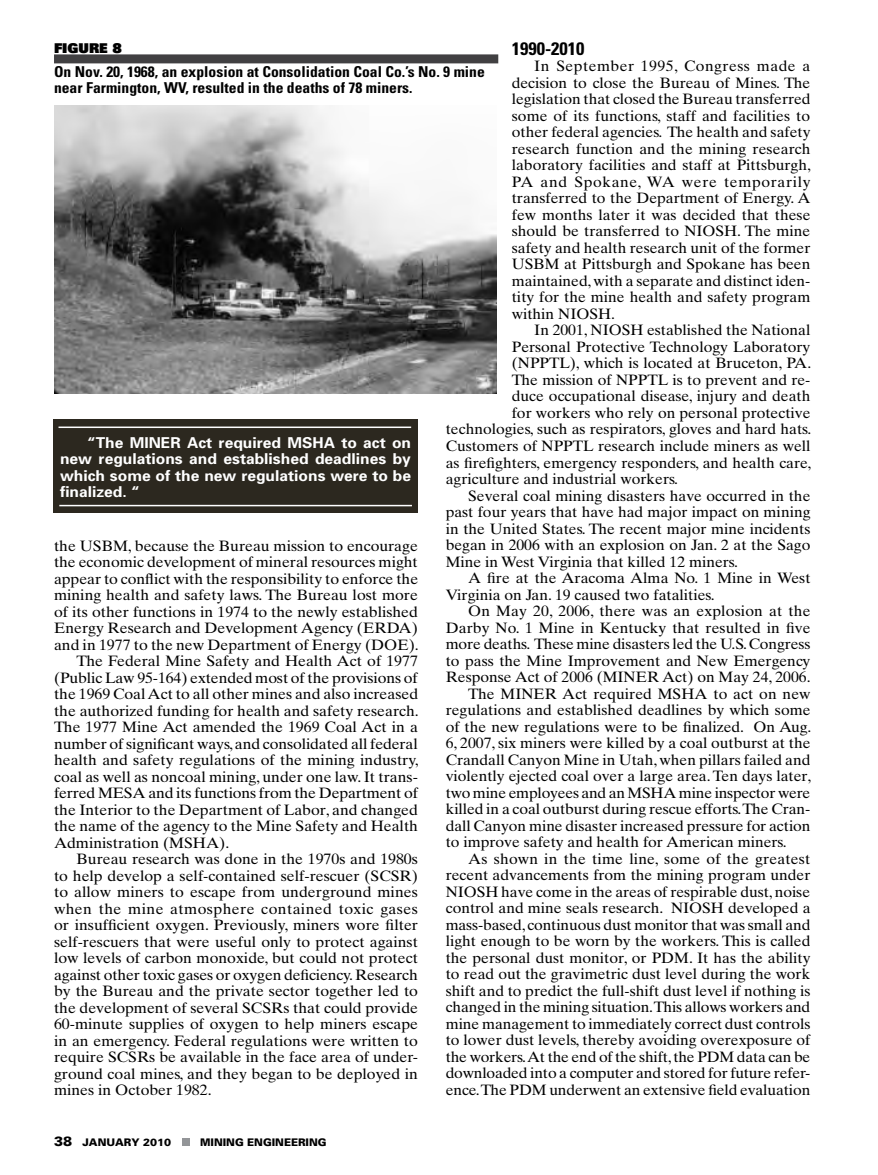
<style>
.page{position:relative;width:878px;height:1175px;background:#fff}
.page>*{position:absolute;margin:0;border:0;box-sizing:border-box;transform-origin:0 0}
.t1{font:700 condensed 18px "Univers";color:#000;scale:1.04 1}
.t2{font:15px/16.5px "Times Ten";color:#000;text-align:justify;scale:1.04 1}
.t3{font:15px "Times Ten";color:#000;scale:1.05 1}
.t4{font:700 15px/16.5px "Univers";color:#fff;text-align:justify;scale:1.04 1}
.t5{font:700 condensed 15px/16.5px "Univers";color:#000;scale:1.04 1}
.t6{font:15px "Times Ten";letter-spacing:.025em;color:#000;scale:1.05 1}
.t7{font:900 13.5px "Univers";color:#000}
.t8{font:900 10.5px "Univers";color:#000}
.s1{font-size:13.5px}
</style>
<div class="page">
<div style="left:181px;top:1137px;width:8px;height:8px;background:#939598"></div>
<div style="left:54px;top:54px;width:444px;height:9px;background:#414042"></div>
<img style="left:54px;top:106px;width:442px;height:287px">
<div style="left:53px;top:419px;width:365px;height:94px;background:#2c281f"></div>
<hr style="left:58px;top:426px;width:353px;height:2px;background:#fff">
<hr style="left:59px;top:505px;width:353px;height:1px;background:#fff">
<p class="t1" style="left:512px;top:37px;width:71px">1990-2010</p>
<p class="t2" style="left:512px;top:58px;width:289px;text-indent:22px">In September 1995, Congress made a decision to close the Bureau of Mines. The legislation that closed the Bureau transferred some of its functions, staff and facilities to other federal agencies. The health and safety research function and the mining research laboratory facilities and staff at Pittsburgh, PA and Spokane, WA were temporarily transferred to the Department of Energy. A few months later it was decided that these should be transferred to NIOSH. The mine safety and health research unit of the former USBM at Pittsburgh and Spokane has been maintained, with a separate and distinct iden&shy;tity for the mine health and safety program within NIOSH.</p>
<p class="t2" style="left:534px;top:322px;width:267px">In 2001, NIOSH established the National</p>
<p class="t2" style="left:512px;top:338px;width:289px">Personal Protective Technology Laboratory</p>
<p class="t2" style="left:512px;top:355px;width:289px">(NPPTL), which is located at Bruceton, PA.</p>
<p class="t2" style="left:512px;top:371px;width:288px">The mission of NPPTL is to prevent and re-</p>
<p class="t2" style="left:512px;top:388px;width:288px">duce occupational disease, injury and death</p>
<p class="t2" style="left:512px;top:404px;width:289px">for workers who rely on personal protective</p>
<p class="t2" style="left:446px;top:421px;width:353px">technologies, such as respirators, gloves and hard hats.</p>
<p class="t2" style="left:446px;top:437px;width:352px">Customers of NPPTL research include miners as well</p>
<p class="t2" style="left:446px;top:454px;width:353px">as firefighters, emergency responders, and health care,</p>
<p class="t2" style="left:446px;top:470px;width:225px">agriculture and industrial workers.</p>
<p class="t2" style="left:468px;top:487px;width:330px">Several coal mining disasters have occurred in the</p>
<p class="t2" style="left:446px;top:503px;width:352px">past four years that have had major impact on mining</p>
<p class="t2" style="left:446px;top:520px;width:352px">in the United States. The recent major mine incidents</p>
<p class="t2" style="left:446px;top:536px;width:352px">began in 2006 with an explosion on Jan. 2 at the Sago</p>
<p class="t2" style="left:446px;top:553px;width:282px">Mine in West Virginia that killed 12 miners.</p>
<p class="t2" style="left:468px;top:569px;width:331px">A fire at the Aracoma Alma No. 1 Mine in West</p>
<p class="t2" style="left:446px;top:586px;width:260px">Virginia on Jan. 19 caused two fatalities.</p>
<p class="t2" style="left:468px;top:602px;width:330px">On May 20, 2006, there was an explosion at the</p>
<p class="t2" style="left:446px;top:619px;width:352px">Darby No. 1 Mine in Kentucky that resulted in five</p>
<p class="t2" style="left:446px;top:635px;width:352px">more deaths. These mine disasters led the U.S. Congress</p>
<p class="t2" style="left:446px;top:652px;width:352px">to pass the Mine Improvement and New Emergency</p>
<p class="t2" style="left:446px;top:668px;width:352px">Response Act of 2006 (MINER Act) on May 24, 2006.</p>
<p class="t2" style="left:468px;top:685px;width:330px">The MINER Act required MSHA to act on new</p>
<p class="t2" style="left:446px;top:701px;width:352px">regulations and established deadlines by which some</p>
<p class="t2" style="left:446px;top:718px;width:353px">of the new regulations were to be finalized. On Aug.</p>
<p class="t2" style="left:446px;top:734px;width:352px">6, 2007, six miners were killed by a coal outburst at the</p>
<p class="t2" style="left:446px;top:751px;width:352px">Crandall Canyon Mine in Utah, when pillars failed and</p>
<p class="t2" style="left:446px;top:767px;width:353px">violently ejected coal over a large area. Ten days later,</p>
<p class="t2" style="left:446px;top:784px;width:352px">two mine employees and an MSHA mine inspector were</p>
<p class="t2" style="left:446px;top:800px;width:352px">killed in a coal outburst during rescue efforts. The Cran-</p>
<p class="t2" style="left:446px;top:817px;width:352px">dall Canyon mine disaster increased pressure for action</p>
<p class="t2" style="left:446px;top:833px;width:329px">to improve safety and health for American miners.</p>
<p class="t2" style="left:468px;top:850px;width:330px">As shown in the time line, some of the greatest</p>
<p class="t2" style="left:446px;top:866px;width:352px">recent advancements from the mining program under</p>
<p class="t2" style="left:446px;top:883px;width:352px">NIOSH have come in the areas of respirable dust, noise</p>
<p class="t2" style="left:446px;top:899px;width:352px">control and mine seals research. NIOSH developed a</p>
<p class="t2" style="left:446px;top:916px;width:352px">mass-based, continuous dust monitor that was small and</p>
<p class="t2" style="left:446px;top:932px;width:352px">light enough to be worn by the workers. This is called</p>
<p class="t2" style="left:446px;top:949px;width:352px">the personal dust monitor, or PDM. It has the ability</p>
<p class="t2" style="left:446px;top:965px;width:352px">to read out the gravimetric dust level during the work</p>
<p class="t2" style="left:446px;top:982px;width:352px">shift and to predict the full-shift dust level if nothing is</p>
<p class="t2" style="left:446px;top:998px;width:352px">changed in the mining situation. This allows workers and</p>
<p class="t2" style="left:446px;top:1015px;width:352px">mine management to immediately correct dust controls</p>
<p class="t2" style="left:446px;top:1031px;width:352px">to lower dust levels, thereby avoiding overexposure of</p>
<p class="t2" style="left:446px;top:1048px;width:352px">the workers. At the end of the shift, the PDM data can be</p>
<p class="t2" style="left:446px;top:1064px;width:352px">downloaded into a computer and stored for future refer-</p>
<p class="t2" style="left:446px;top:1081px;width:352px">ence. The PDM underwent an extensive field evaluation</p>
<p class="t7" style="left:54px;top:39px;width:69px">FIGURE 8</p>
<p class="t5" style="left:54px;top:63px;width:416px">On Nov. 20, 1968, an explosion at Consolidation Coal Co.’s No. 9 mine near Farmington, WV, resulted in the deaths of 78 miners.</p>
<p class="t4" style="left:60px;top:434px;width:339px;text-indent:27px">“The MINER Act required MSHA to act on new regulations and established deadlines by which some of the new regulations were to be finalized. “</p>
<p class="t3" style="left:54px;top:536px;width:348px">the USBM, because the Bureau mission to encourage</p>
<p class="t3" style="left:54px;top:553px;width:348px">the economic development of mineral resources might</p>
<p class="t3" style="left:54px;top:569px;width:348px">appear to conflict with the responsibility to enforce the</p>
<p class="t3" style="left:54px;top:586px;width:348px">mining health and safety laws. The Bureau lost more</p>
<p class="t3" style="left:54px;top:602px;width:348px">of its other functions in 1974 to the newly established</p>
<p class="t3" style="left:54px;top:619px;width:348px">Energy Research and Development Agency (ERDA)</p>
<p class="t3" style="left:54px;top:635px;width:349px">and in 1977 to the new Department of Energy (DOE).</p>
<p class="t3" style="left:77px;top:652px;width:326px">The Federal Mine Safety and Health Act of 1977</p>
<p class="t3" style="left:54px;top:668px;width:348px">(Public Law 95-164) extended most of the provisions of</p>
<p class="t3" style="left:54px;top:685px;width:348px">the 1969 Coal Act to all other mines and also increased</p>
<p class="t3" style="left:54px;top:701px;width:349px">the authorized funding for health and safety research.</p>
<p class="t3" style="left:54px;top:718px;width:348px">The 1977 Mine Act amended the 1969 Coal Act in a</p>
<p class="t3" style="left:54px;top:734px;width:348px">number of significant ways, and consolidated all federal</p>
<p class="t3" style="left:54px;top:751px;width:349px">health and safety regulations of the mining industry,</p>
<p class="t3" style="left:54px;top:767px;width:348px">coal as well as noncoal mining, under one law. It trans-</p>
<p class="t3" style="left:54px;top:784px;width:348px">ferred MESA and its functions from the Department of</p>
<p class="t3" style="left:54px;top:800px;width:348px">the Interior to the Department of Labor, and changed</p>
<p class="t3" style="left:54px;top:817px;width:348px">the name of the agency to the Mine Safety and Health</p>
<p class="t3" style="left:54px;top:833px;width:168px">Administration (MSHA).</p>
<p class="t3" style="left:77px;top:850px;width:326px">Bureau research was done in the 1970s and 1980s</p>
<p class="t3" style="left:54px;top:866px;width:348px">to help develop a self-contained self-rescuer (SCSR)</p>
<p class="t3" style="left:54px;top:883px;width:348px">to allow miners to escape from underground mines</p>
<p class="t6" style="left:54px;top:899px;width:348px">when the mine atmosphere contained toxic gases</p>
<p class="t3" style="left:54px;top:916px;width:348px">or insufficient oxygen. Previously, miners wore filter</p>
<p class="t3" style="left:54px;top:932px;width:348px">self-rescuers that were useful only to protect against</p>
<p class="t3" style="left:54px;top:949px;width:348px">low levels of carbon monoxide, but could not protect</p>
<p class="t3" style="left:54px;top:965px;width:348px">against other toxic gases or oxygen deficiency. Research</p>
<p class="t3" style="left:54px;top:982px;width:348px">by the Bureau and the private sector together led to</p>
<p class="t3" style="left:54px;top:998px;width:348px">the development of several SCSRs that could provide</p>
<p class="t3" style="left:54px;top:1015px;width:348px">60-minute supplies of oxygen to help miners escape</p>
<p class="t3" style="left:54px;top:1031px;width:348px">in an emergency. Federal regulations were written to</p>
<p class="t3" style="left:54px;top:1048px;width:348px">require SCSRs be available in the face area of under-</p>
<p class="t3" style="left:54px;top:1064px;width:348px">ground coal mines, and they began to be deployed in</p>
<p class="t3" style="left:54px;top:1081px;width:152px">mines in October 1982.</p>
<p class="t8" style="left:54px;top:1135px;width:118px"><span class="s1">38</span> JANUARY 2010</p>
<p class="t8" style="left:200px;top:1135px;width:128px">MINING ENGINEERING</p>
</div>
